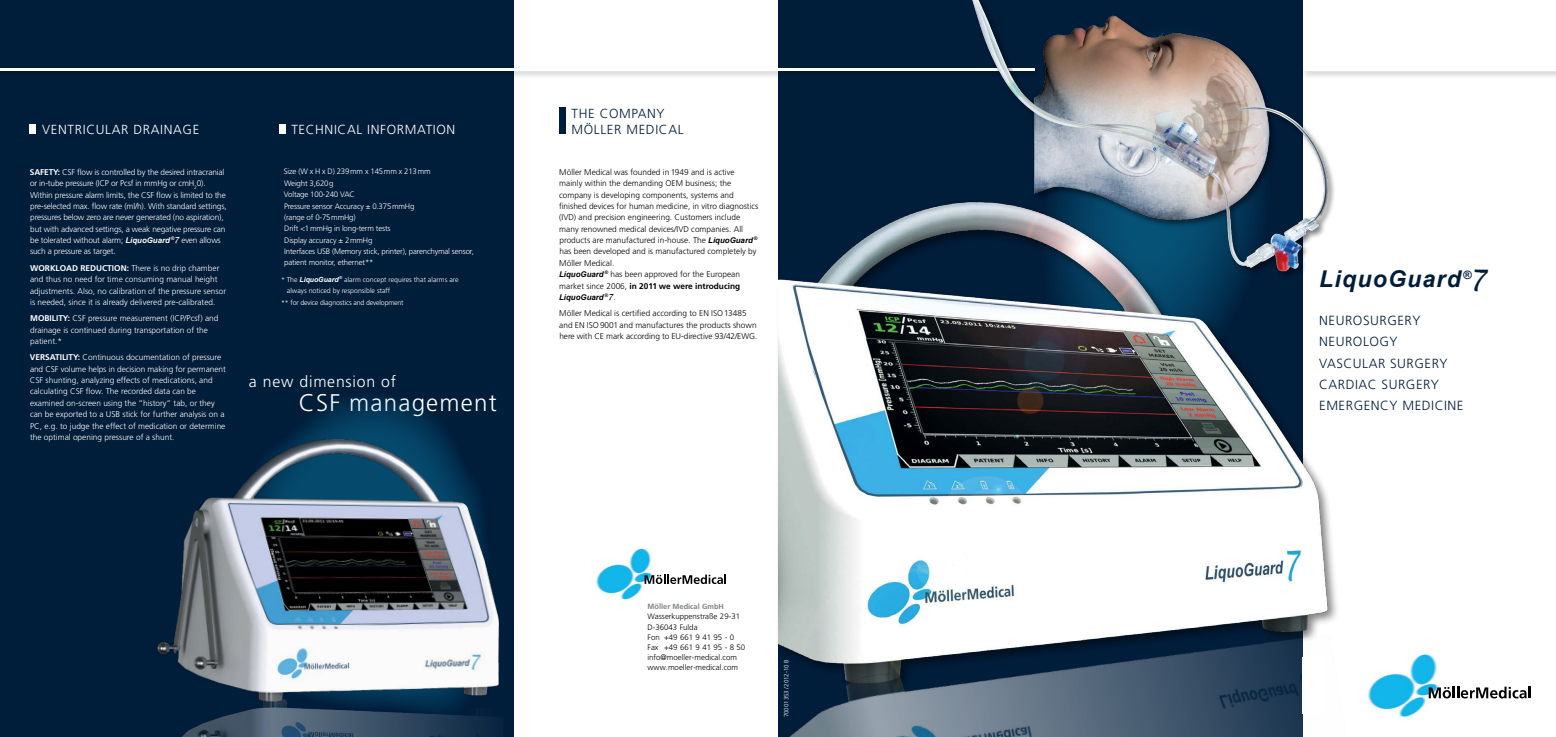
<style>
.page{position:relative;width:1556px;height:737px;background:#fff}
.page>*{position:absolute;margin:0;border:0;box-sizing:border-box;transform-origin:0 0}
.t1{font:italic 28.26px "Lucida Handwriting";color:#001d3a}
.t2{font:300 24.06px "Frutiger";letter-spacing:.05em;color:#fff}
.t3{font:italic 700 23.19px "Arial";letter-spacing:.05em;color:#001d3a}
.t4{font:300 15.84px "Frutiger";letter-spacing:.05em;color:#fff}
.t5{font:300 13.21px/21.2px "Frutiger";letter-spacing:.04em;color:#001d3a}
.t6{font:300 13.12px "Frutiger";letter-spacing:.05em;color:#fff}
.t7{font:300 13.12px "Frutiger";letter-spacing:.05em;color:#001d3a}
.t8{font:300 8.31px/11.4px "Frutiger";color:#fff}
.t9{font:300 8.31px/11.4px "Frutiger";color:#000}
.t10{font:300 8.31px/11.4px "Frutiger";letter-spacing:-.02em;color:#fff}
.t11{font:300 7.88px/11.4px "Frutiger";letter-spacing:-.02em;color:#fff}
.t12{font:300 7.88px/10.1px "Frutiger";color:#000}
.t13{font:italic 700 7.88px "Arial";color:#000}
.t14{font:700 7.44px "Frutiger";color:#808285}
.t15{font:300 7px "Frutiger";color:#fff}
.t16{font:300 7px "Frutiger";letter-spacing:-.02em;color:#fff}
.t17{font:300 6.12px "Frutiger";color:#fff}
.s1{font-weight:700}
.s2{font-family:"Arial";font-weight:700;font-style:italic;font-size:7.88px}
.s3{font-family:"Lucida Handwriting";font-weight:400;font-style:italic}
.s4{font-family:"Lucida Handwriting";font-weight:400;font-size:8.31px}
.s5{font-family:"Frutiger";font-weight:300;font-style:normal;font-size:8.31px}
.s6{font-family:"Arial";font-weight:700;font-style:italic}
</style>
<div class="page">
<img style="left:1399px;top:654px;width:42px;height:63px">
<svg style="left:1428px;top:686px;width:102px;height:12px"></svg>
<img style="left:596px;top:548px;width:56px;height:52px">
<svg style="left:644px;top:574px;width:82px;height:10px"></svg>
<div style="left:0;top:0;width:513px;height:737px;background:#001d3a"></div>
<div style="left:778px;top:0;width:268px;height:737px;background:#001d3a"></div>
<svg style="left:301px;top:398px;width:140px;height:32px"></svg>
<img style="left:181px;top:708px;width:314px;height:29px">
<div style="left:1300px;top:66px;width:255px;height:13px;background:#000;opacity:.3"></div>
<hr style="left:1303px;top:69px;width:252px;height:2px;background:#fff">
<div style="left:0;top:66px;width:1042px;height:13px;background:#000;opacity:.3"></div>
<hr style="left:0;top:69px;width:1034px;height:2px;background:#fff">
<img style="left:953px;top:0;width:381px;height:183px">
<img style="left:778px;top:183px;width:556px;height:337px">
<img style="left:778px;top:520px;width:621px;height:217px">
<div style="left:1302px;top:657px;width:22px;height:57px;background:#fff"></div>
<div style="left:559px;top:108px;width:6px;height:26px;background:#001d3a"></div>
<div style="left:30px;top:124px;width:6px;height:10px;background:#fff"></div>
<div style="left:279px;top:124px;width:6px;height:10px;background:#fff"></div>
<img style="left:157px;top:430px;width:343px;height:278px">
<h3 class="t7" style="left:571px;top:106px;width:95px">THE COMPANY</h3>
<h3 class="t6" style="left:42px;top:122px;width:158px">VENTRICULAR DRAINAGE</h3>
<h3 class="t6" style="left:291px;top:122px;width:165px">TECHNICAL INFORMATION</h3>
<h3 class="t7" style="left:571px;top:122px;width:114px">MÖLLER MEDICAL</h3>
<p class="t10" style="left:30px;top:166px;width:198px"><span class="s1">SAFETY:</span> CSF flow is controlled by the desired intracranial or in-tube pressure (ICP or Pcsf in mmHg or cmH<sub>2</sub>0).<br>Within pressure alarm limits, the CSF flow is limited to the pre-selected max. flow rate (ml/h). With standard settings, pressures below zero are never generated (no aspiration), but with advanced settings, a weak negative pressure can be tolerated without alarm; <span class="s2">LiquoGuard</span> <sup>®</sup><span class="s3">7</span> even allows such a pressure as target.</p>
<p class="t8" style="left:30px;top:262px;width:198px"><span class="s1">WORKLOAD REDUCTION:</span> There is no drip chamber and thus no need for time consuming manual height adjustments. Also, no calibration of the pressure sensor is needed, since it is already delivered pre-calibrated.</p>
<p class="t8" style="left:30px;top:313px;width:190px"><span class="s1">MOBILITY:</span> CSF pressure measurement (ICP/Pcsf) and drainage is continued during transportation of the patient.*</p>
<p class="t8" style="left:30px;top:352px;width:197px"><span class="s1">VERSATILITY:</span> Continuous documentation of pressure and CSF volume helps in decision making for permanent CSF shunting, analyzing effects of medications, and calculating CSF flow. The recorded data can be examined on-screen using the “history” tab, or they can be exported to a USB stick for further analysis on a PC, e.g. to judge the effect of medication or determine the optimal opening pressure of a shunt.</p>
<p class="t9" style="left:559px;top:166px;width:201px">Möller Medical was founded in 1949 and is active mainly within the demanding OEM business; the company is developing components, systems and finished devices for human medicine, in vitro diagnostics (IVD) and precision engineering. Customers include many renowned medical devices/IVD companies. All products are manufactured in-house. The <span class="s2">LiquoGuard</span><sup>® </sup>has been developed and is manufactured completely by Möller Medical.<br><span class="s2">LiquoGuard</span><sup>®</sup> has been approved for the European market since 2006, <span class="s1">in 2011 we were introducing</span></p>
<p class="t13" style="left:559px;top:293px;width:58px">LiquoGuard <sup>®</sup><span class="s4">7</span><span class="s5">.</span></p>
<p class="t9" style="left:559px;top:308px;width:200px">Möller Medical is certified according to EN ISO13485 and EN ISO9001 and manufactures the products shown here with CE mark according to EU-directive 93/42/EWG.</p>
<p class="t11" style="left:284px;top:166px;width:191px">Size (W x H x D) 239mm x 145mm x 213mm<br>Weight 3,620g<br>Voltage 100-240 VAC<br>Pressure sensor Accuracy ± 0.375mmHg<br>(range of 0-75mmHg)<br>Drift &lt;1mmHg in long-term tests<br>Display accuracy ± 2mmHg<br>Interfaces USB (Memory stick, printer), parenchymal sensor, patient monitor, ethernet**</p>
<p class="t15" style="left:281px;top:275px;width:179px">* The <span class="s6">LiquoGuard</span><sup>®</sup> alarm concept requires that alarms are</p>
<p class="t15" style="left:287px;top:287px;width:105px">always noticed by responsible staff</p>
<p class="t16" style="left:281px;top:298px;width:124px">** for device diagnostics and development</p>
<h3 class="t4" style="left:249px;top:373px;width:149px">a new dimension of</h3>
<h2 class="t2" style="left:299px;top:389px;width:199px">CSF management</h2>
<p class="t14" style="left:647px;top:602px;width:78px">Möller Medical GmbH</p>
<p class="t12" style="left:647px;top:611px;width:99px">Wasserkuppenstraße 29-31<br>D-36043 Fulda<br>Fon +49 661 9 41 95 - 0<br>Fax +49 661 9 41 95 - 8 50 info@moeller-medical.com www.moeller-medical.com</p>
<p class="t17" style="left:782px;top:717px;width:59px;rotate:-90deg">70001353/2012-10 B</p>
<h3 class="t3" style="left:1318px;top:266px;width:154px">LiquoGuard<sup>®</sup></h3>
<h1 class="t1" style="left:1468px;top:262px;width:21px">7</h1>
<h3 class="t5" style="left:1318px;top:310px;width:146px">NEUROSURGERY<br>NEUROLOGY<br>VASCULAR SURGERY<br>CARDIAC SURGERY<br>EMERGENCY MEDICINE</h3>
</div>
